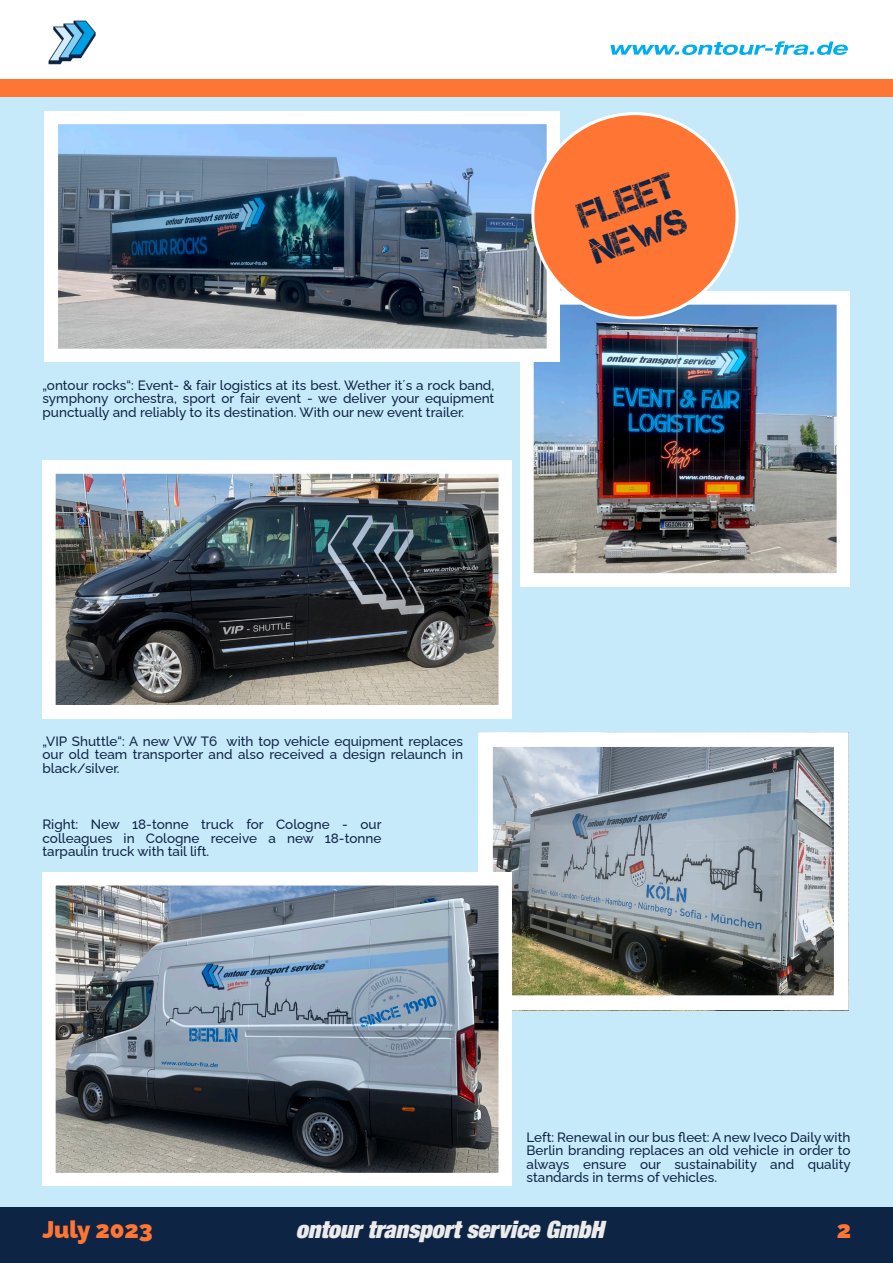
<style>
.page{position:relative;width:893px;height:1263px;background:#fff}
.page>*{position:absolute;margin:0;border:0;box-sizing:border-box;transform-origin:0 0}
.t1{font:36px/37.5px "Captureit";color:#0e2444}
.t2{font:italic 900 condensed 24px "Helvetica Neue LT Std";color:#ebebeb}
.t3{font:900 24px "Raleway";color:#ff7533}
.t4{font:500 13.5px/13.5px "Raleway";color:#0e2444;text-align:justify}
</style>
<div class="page">
<div style="left:0;top:1204px;width:893px;height:59px;background:#0e2444"></div>
<img style="left:48px;top:20px;width:48px;height:45px">
<div style="left:0;top:80px;width:893px;height:17px;background:#ff7533"></div>
<svg style="left:610px;top:41px;width:238px;height:14px"></svg>
<div style="left:1px;top:97px;width:892px;height:1110px;background:#c7eafb"></div>
<img style="left:521px;top:291px;width:329px;height:295px">
<img style="left:45px;top:111px;width:515px;height:251px">
<img style="left:478px;top:732px;width:371px;height:278px">
<div style="left:531px;top:112px;width:207px;height:207px;background:#ff7533;border:3px solid #fff;border-radius:50%"></div>
<img style="left:43px;top:461px;width:469px;height:257px">
<img style="left:43px;top:872px;width:469px;height:314px">
<p class="t4" style="left:43px;top:378px;width:453px">„ontour rocks“: Event- &amp; fair logistics at its best. Wether it´s a rock band, symphony orchestra, sport or fair event - we deliver your equipment punctually and reliably to its destination. With our new event trailer.</p>
<h1 class="t1" style="left:573px;top:200px;width:102px;rotate:-20deg">FlEET<br>News</h1>
<p class="t4" style="left:43px;top:734px;width:422px">„VIP Shuttle“: A new VW T6 with top vehicle equipment replaces our old team transporter and also received a design relaunch in black/silver.</p>
<p class="t4" style="left:43px;top:818px;width:341px">Right: New 18-tonne truck for Cologne - our colleagues in Cologne receive a new 18-tonne tarpaulin truck with tail lift.</p>
<p class="t4" style="left:526px;top:1130px;width:326px">Left: Renewal in our bus fleet: A new Iveco Daily with Berlin branding replaces an old vehicle in order to always ensure our sustainability and quality standards in terms of vehicles.</p>
<h2 class="t3" style="left:43px;top:1215px;width:112px">July 2023</h2>
<h2 class="t2" style="left:296px;top:1220px;width:310px">ontour transport service GmbH</h2>
<h2 class="t3" style="left:837px;top:1216px;width:16px">2</h2>
</div>
